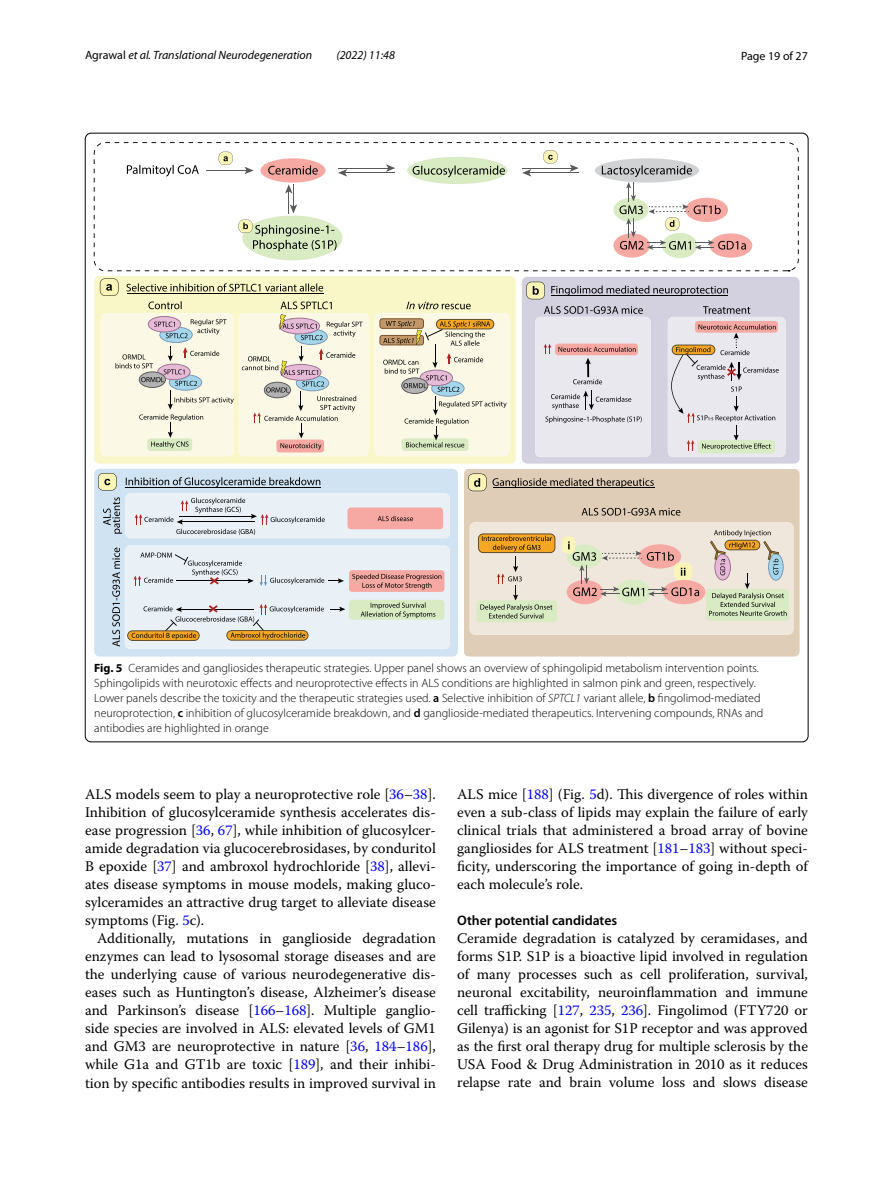
<style>
.page{position:relative;width:893px;height:1187px;background:#fff}
.page>*{position:absolute;margin:0;border:0;box-sizing:border-box;transform-origin:0 0}
.t1{font:14.7px/18px "Warnock Pro";color:#000;text-align:justify}
.t2{font:600 13.8px "Myriad Pro";color:#000}
.t3{font:300 12px/15px "Myriad Pro";color:#000}
.t4{font:italic 12px "Myriad Pro";color:#000}
.t5{font:12px "Myriad Pro";color:#000}
.s1{font-style:normal}
.s2{font-weight:700}
.s3{font-weight:600}
.s4{font-style:italic}
.s5{color:#00f}
</style>
<div class="page">
<svg style="left:94px;top:276px;width:422px;height:187px;background:#f8f5c8"></svg>
<svg style="left:94px;top:142px;width:705px;height:129px"></svg>
<svg style="left:127px;top:165px;width:72px;height:11px"></svg>
<svg style="left:268px;top:165px;width:50px;height:9px"></svg>
<hr style="left:206px;top:170px;width:41px;height:1px;background:#58595b">
<svg style="left:245px;top:167px;width:9px;height:7px"></svg>
<hr style="left:345px;top:172px;width:50px;height:1px;background:#58595b">
<svg style="left:338px;top:169px;width:9px;height:7px"></svg>
<hr style="left:338px;top:168px;width:51px;height:1px;background:#58595b">
<svg style="left:386px;top:164px;width:9px;height:8px"></svg>
<svg style="left:413px;top:166px;width:92px;height:11px"></svg>
<svg style="left:285px;top:184px;width:12px;height:29px"></svg>
<svg style="left:219px;top:152px;width:14px;height:13px"></svg>
<svg style="left:239px;top:220px;width:98px;height:31px;background:#bdcba9"></svg>
<svg style="left:543px;top:150px;width:14px;height:13px"></svg>
<svg style="left:602px;top:165px;width:144px;height:85px"></svg>
<hr style="left:529px;top:172px;width:50px;height:1px;background:#58595b">
<svg style="left:522px;top:169px;width:9px;height:7px"></svg>
<hr style="left:522px;top:168px;width:50px;height:1px;background:#58595b">
<svg style="left:570px;top:164px;width:9px;height:8px"></svg>
<div style="left:375px;top:313px;width:135px;height:143px;background:#fbf9e5;border-radius:5px"></div>
<svg style="left:100px;top:278px;width:18px;height:18px"></svg>
<svg style="left:126px;top:283px;width:197px;height:8px;background:#bcb997"></svg>
<hr style="left:127px;top:293px;width:196px;height:1px;background:#000">
<div style="left:101px;top:313px;width:133px;height:143px;background:#fbf9e5;border-radius:5px"></div>
<svg style="left:148px;top:301px;width:34px;height:8px"></svg>
<div style="left:239px;top:313px;width:130px;height:143px;background:#fbf9e5;border-radius:5px"></div>
<svg style="left:406px;top:301px;width:65px;height:8px"></svg>
<svg style="left:402px;top:438px;width:66px;height:13px"></svg>
<div style="left:276px;top:439px;width:48px;height:13px;background:#f6a9a2;border-radius:3px"></div>
<div style="left:147px;top:438px;width:45px;height:13px;background:#d8ebc2;border-radius:3px"></div>
<svg style="left:115px;top:316px;width:119px;height:132px"></svg>
<div style="left:522px;top:277px;width:278px;height:186px;background:#d3d1df"></div>
<svg style="left:526px;top:282px;width:19px;height:17px"></svg>
<svg style="left:551px;top:285px;width:177px;height:11px;background:#a4a2ad"></svg>
<hr style="left:552px;top:295px;width:176px;height:1px;background:#000">
<div style="left:535px;top:317px;width:116px;height:140px;background:#e9e8ef;border-radius:5px"></div>
<svg style="left:703px;top:306px;width:47px;height:8px"></svg>
<svg style="left:545px;top:416px;width:97px;height:7px"></svg>
<svg style="left:551px;top:390px;width:80px;height:20px"></svg>
<div style="left:668px;top:317px;width:118px;height:140px;background:#e9e8ef;border-radius:5px"></div>
<svg style="left:544px;top:306px;width:99px;height:8px"></svg>
<div style="left:698px;top:440px;width:77px;height:13px;background:#d8ebc2;border-radius:3px"></div>
<div style="left:555px;top:343px;width:83px;height:12px;background:#f6a9a2;border-radius:3px"></div>
<svg style="left:558px;top:346px;width:78px;height:6px"></svg>
<div style="left:695px;top:321px;width:83px;height:11px;background:#f6a9a2;border-radius:3px"></div>
<svg style="left:671px;top:324px;width:108px;height:126px"></svg>
<div style="left:94px;top:469px;width:364px;height:187px;background:#d0e3f2"></div>
<svg style="left:98px;top:473px;width:19px;height:17px"></svg>
<svg style="left:126px;top:477px;width:194px;height:10px;background:#a2b1bc"></svg>
<hr style="left:125px;top:487px;width:195px;height:1px;background:#000">
<div style="left:125px;top:493px;width:325px;height:45px;background:#e9f1f7;border-radius:5px"></div>
<svg style="left:103px;top:497px;width:19px;height:36px"></svg>
<div style="left:125px;top:545px;width:325px;height:104px;background:#e9f1f7;border-radius:5px"></div>
<hr style="left:176px;top:580px;width:74px;height:1px;background:#000">
<svg style="left:248px;top:578px;width:6px;height:5px"></svg>
<svg style="left:330px;top:606px;width:15px;height:5px"></svg>
<svg style="left:112px;top:547px;width:8px;height:99px"></svg>
<svg style="left:135px;top:497px;width:190px;height:38px"></svg>
<svg style="left:134px;top:552px;width:108px;height:34px"></svg>
<svg style="left:127px;top:604px;width:197px;height:37px"></svg>
<svg style="left:260px;top:575px;width:84px;height:11px"></svg>
<div style="left:349px;top:570px;width:95px;height:22px;background:#f6a9a2;border-radius:3px"></div>
<svg style="left:352px;top:573px;width:89px;height:16px"></svg>
<div style="left:349px;top:599px;width:95px;height:20px;background:#d8ebc2;border-radius:3px"></div>
<svg style="left:361px;top:602px;width:74px;height:16px"></svg>
<div style="left:464px;top:469px;width:336px;height:187px;background:#e0cdb7"></div>
<svg style="left:468px;top:473px;width:186px;height:18px;background:#c4b59e"></svg>
<hr style="left:493px;top:487px;width:162px;height:1px;background:#000">
<div style="left:470px;top:522px;width:323px;height:112px;background:#f0e7dc;border-radius:5px"></div>
<svg style="left:581px;top:508px;width:99px;height:7px"></svg>
<div style="left:615px;top:579px;width:35px;height:25px;background:#d8ebc2;border-radius:50%"></div>
<div style="left:663px;top:580px;width:42px;height:24px;background:#f6a9a2;border-radius:50%"></div>
<div style="left:567px;top:580px;width:36px;height:24px;background:#f6a9a2;border-radius:50%"></div>
<div style="left:562px;top:536px;width:13px;height:17px;background:#faf4b6;border-radius:5px"></div>
<svg style="left:568px;top:541px;width:131px;height:55px"></svg>
<svg style="left:477px;top:600px;width:80px;height:22px"></svg>
<svg style="left:478px;top:533px;width:77px;height:85px"></svg>
<div style="left:706px;top:589px;width:83px;height:31px;background:#d8ebc2;border-radius:3px"></div>
<svg style="left:709px;top:530px;width:78px;height:86px"></svg>
<svg style="left:544px;top:344px;width:7px;height:10px"></svg>
<svg style="left:573px;top:358px;width:29px;height:26px"></svg>
<svg style="left:379px;top:318px;width:128px;height:129px"></svg>
<div style="left:347px;top:507px;width:96px;height:22px;background:#f6a9a2;border-radius:3px"></div>
<svg style="left:378px;top:516px;width:35px;height:5px"></svg>
<svg style="left:242px;top:301px;width:121px;height:149px"></svg>
<p class="t4" style="left:85px;top:48px;width:229px"><span class="s1">Agrawal</span> et al. Translational Neurodegeneration</p>
<p class="t4" style="left:336px;top:48px;width:60px">(2022) 11:48</p>
<p class="t5" style="left:741px;top:48px;width:68px">Page 19 of 27</p>
<p class="t3" style="left:94px;top:660px;width:671px"><span class="s2">Fig. 5</span> Ceramides and gangliosides therapeutic strategies. Upper panel shows an overview of sphingolipid metabolism intervention points.<br>Sphingolipids with neurotoxic effects and neuroprotective effects in ALS conditions are highlighted in salmon pink and green, respectively.<br>Lower panels describe the toxicity and the therapeutic strategies used. <span class="s3">a</span> Selective inhibition of <span class="s4">SPTCL1</span> variant allele, <span class="s3">b</span> fingolimod-mediated neuroprotection, <span class="s3">c</span> inhibition of glucosylceramide breakdown, and <span class="s3">d</span> ganglioside-mediated therapeutics. Intervening compounds, RNAs and antibodies are highlighted in orange</p>
<p class="t1" style="left:85px;top:785px;width:352px">ALS models seem to play a neuroprotective role [<span class="s5">36</span>–<span class="s5">38</span>].<br>Inhibition of glucosylceramide synthesis accelerates dis&shy;ease progression [<span class="s5">36</span>, <span class="s5">67</span>], while inhibition of glucosylcer&shy;amide degradation via glucocerebrosidases, by conduritol B epoxide [<span class="s5">37</span>] and ambroxol hydrochloride [<span class="s5">38</span>], allevi&shy;ates disease symptoms in mouse models, making gluco&shy;sylceramides an attractive drug target to alleviate disease symptoms (Fig. <span class="s5">5</span>c).</p>
<p class="t1" style="left:85px;top:929px;width:352px;text-indent:12px">Additionally, mutations in ganglioside degradation enzymes can lead to lysosomal storage diseases and are the underlying cause of various neurodegenerative dis&shy;eases such as Huntington’s disease, Alzheimer’s disease and Parkinson’s disease [<span class="s5">166</span>–<span class="s5">168</span>]. Multiple ganglio&shy;side species are involved in ALS: elevated levels of GM1 and GM3 are neuroprotective in nature [<span class="s5">36</span>, <span class="s5">184</span>–<span class="s5">186</span>], while G1a and GT1b are toxic [<span class="s5">189</span>], and their inhibi&shy;tion by specific antibodies results in improved survival in</p>
<p class="t1" style="left:457px;top:785px;width:352px">ALS mice [<span class="s5">188</span>] (Fig. <span class="s5">5</span>d). This divergence of roles within even a sub-class of lipids may explain the failure of early clinical trials that administered a broad array of bovine gangliosides for ALS treatment [<span class="s5">181</span>–<span class="s5">183</span>] without speci&shy;ficity, underscoring the importance of going in-depth of each molecule’s role.</p>
<p class="t2" style="left:457px;top:911px;width:162px">Other potential candidates</p>
<p class="t1" style="left:457px;top:929px;width:352px">Ceramide degradation is catalyzed by ceramidases, and forms S1P. S1P is a bioactive lipid involved in regulation of many processes such as cell proliferation, survival, neuronal excitability, neuroinflammation and immune cell trafficking [<span class="s5">127</span>, <span class="s5">235</span>, <span class="s5">236</span>]. Fingolimod (FTY720 or Gilenya) is an agonist for S1P receptor and was approved as the first oral therapy drug for multiple sclerosis by the USA Food &amp; Drug Administration in 2010 as it reduces relapse rate and brain volume loss and slows disease</p>
</div>
